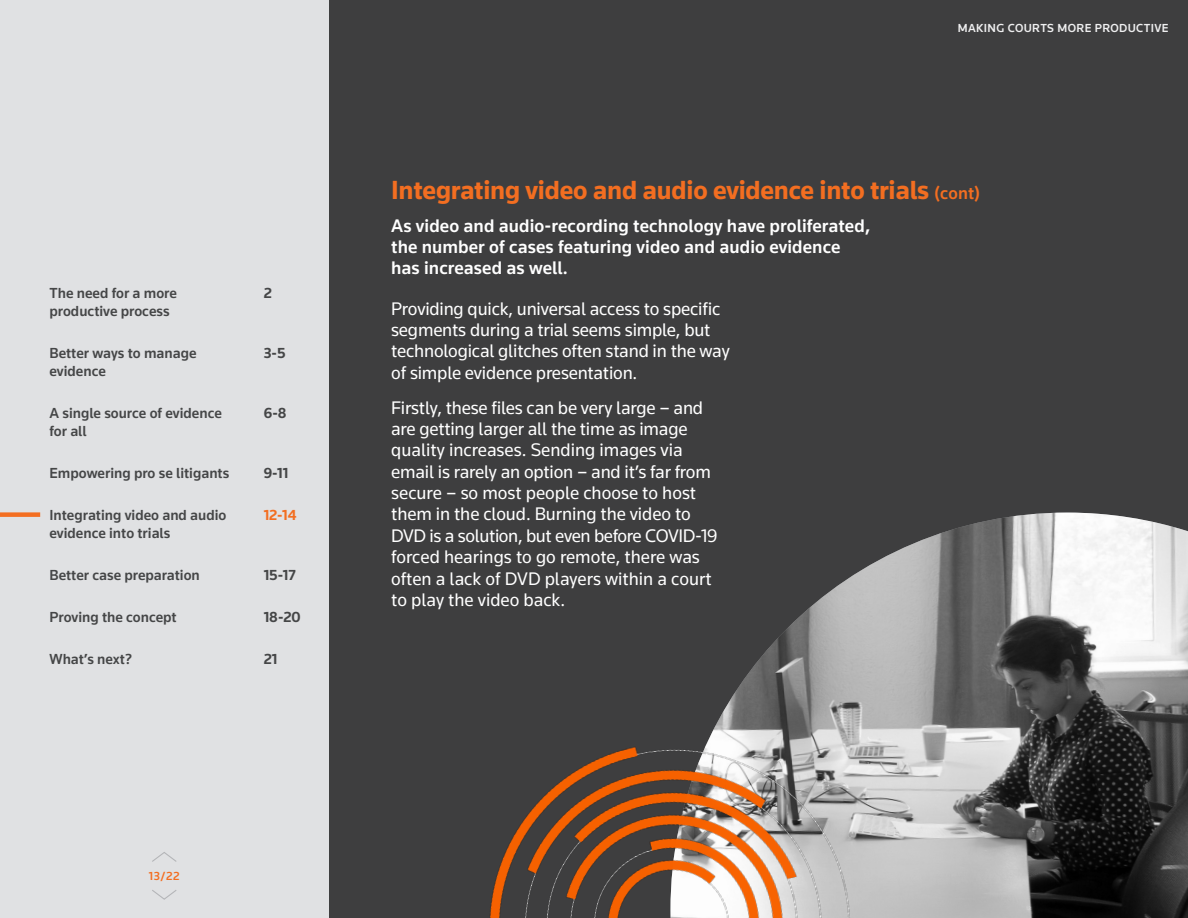
<style>
.page{position:relative;width:1188px;height:918px;background:#fff}
.page>*{position:absolute;margin:0;border:0;box-sizing:border-box;transform-origin:0 0}
.headline-orange{font:700 27px "Knowledge 2017";letter-spacing:-.01em;color:#f36e21}
.body-1{font:18.75px/21.3px "Knowledge 2017";letter-spacing:-.01em;color:#fff}
.intro-paragraph{font:500 18.75px/21px "Knowledge 2017";letter-spacing:.005em;color:#fff}
.guide{font:500 15px/18px "Knowledge 2017";color:#454647}
.guide-2{font:700 15px "Knowledge 2017";color:#454647}
.guide-3{font:700 15px "Knowledge 2017";color:#f36e21}
.t1{font:500 12px "Knowledge 2017";letter-spacing:.03em;color:#efeff0}
.t2{font:500 12px "Knowledge 2017";color:#f36e21}
.s1{font-weight:500;font-size:18px}
</style>
<div class="page">
<div style="left:328px;top:0;width:860px;height:918px;background:#3e3e3f"></div>
<div style="left:0;top:0;width:328px;height:918px;background:#e0e1e3"></div>
<div style="left:0;top:512px;width:40px;height:5px;background:#f36e21"></div>
<img style="left:763px;top:513px;width:425px;height:405px">
<img style="left:490px;top:655px;width:414px;height:263px">
<svg style="left:152px;top:890px;width:25px;height:10px"></svg>
<svg style="left:152px;top:852px;width:25px;height:10px"></svg>
<p class="guide" style="left:50px;top:284px;width:129px">The need for a more productive process</p>
<p class="guide" style="left:50px;top:344px;width:149px">Better ways to manage evidence</p>
<p class="guide" style="left:50px;top:404px;width:174px">A single source of evidence for all</p>
<p class="guide" style="left:50px;top:464px;width:181px">Empowering pro se litigants</p>
<p class="guide" style="left:50px;top:506px;width:178px">Integrating video and audio evidence into trials</p>
<p class="guide" style="left:50px;top:566px;width:152px">Better case preparation</p>
<p class="guide" style="left:50px;top:608px;width:129px">Proving the concept</p>
<p class="guide" style="left:50px;top:650px;width:84px">What’s next?</p>
<p class="guide-2" style="left:264px;top:284px;width:10px">2</p>
<p class="guide-2" style="left:264px;top:344px;width:23px">3-5</p>
<p class="guide-2" style="left:264px;top:404px;width:24px">6-8</p>
<p class="guide-2" style="left:264px;top:464px;width:26px">9-11</p>
<p class="guide-3" style="left:264px;top:506px;width:34px">12-14</p>
<p class="guide-2" style="left:264px;top:566px;width:34px">15-17</p>
<p class="guide-2" style="left:264px;top:608px;width:39px">18-20</p>
<p class="guide-2" style="left:264px;top:650px;width:15px">21</p>
<p class="t2" style="left:149px;top:868px;width:32px">13/22</p>
<p class="t1" style="left:958px;top:21px;width:212px">MAKING COURTS MORE PRODUCTIVE</p>
<p class="headline-orange" style="left:391px;top:173px;width:590px">Integrating video and audio evidence into trials <span class="s1">(cont)</span></p>
<p class="intro-paragraph" style="left:391px;top:215px;width:481px">As video and audio-recording technology have proliferated, the number of cases featuring video and audio evidence has increased as well.</p>
<p class="body-1" style="left:391px;top:297px;width:340px">Providing quick, universal access to specific segments during a trial seems simple, but technological glitches often stand in the way of simple evidence presentation.</p>
<p class="body-1" style="left:391px;top:396px;width:328px">Firstly, these files can be very large – and are getting larger all the time as image quality increases. Sending images via email is rarely an option – and it’s far from secure – so most people choose to host them in the cloud. Burning the video to DVD is a solution, but even before COVID-19 forced hearings to go remote, there was often a lack of DVD players within a court to play the video back.</p>
</div>
